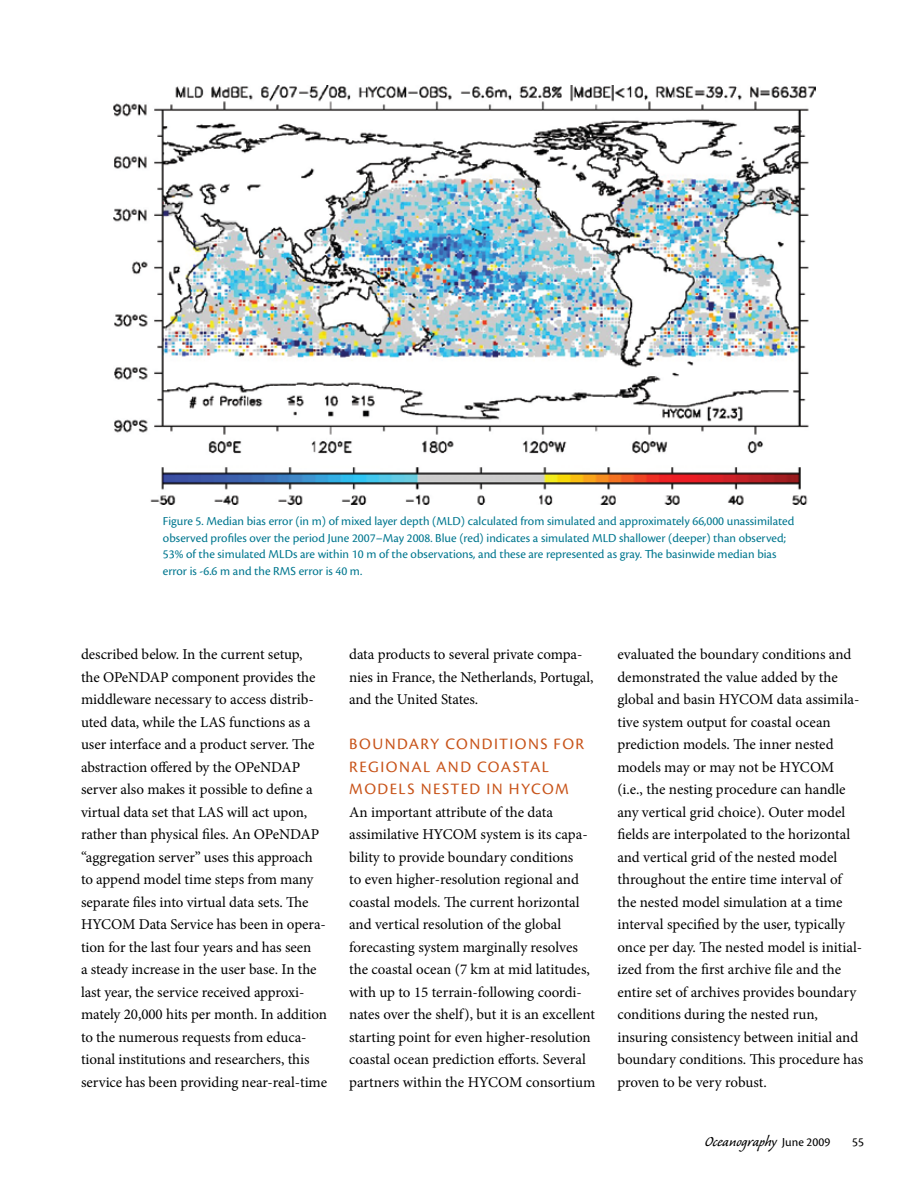
<style>
.page{position:relative;width:918px;height:1188px;background:#fff}
.page>*{position:absolute;margin:0;border:0;box-sizing:border-box;transform-origin:0 0}
.t1{font:18px "Caliban";color:#000}
.t2{font:16.5px "Cronos Pro";letter-spacing:.085em;color:#c8541a}
.t3{font:15px/22.5px "Minion Pro";letter-spacing:-.005em;color:#000}
.t4{font:12.75px/16.5px "Cronos Pro";color:#00778f}
.t5{font:12.75px "Cronos Pro";color:#000}
.s1{font-family:"Cronos Pro";font-size:12.75px}
</style>
<div class="page">
<img style="left:114px;top:86px;width:702px;height:418px">
<p class="t4" style="left:163px;top:513px;width:633px">Figure 5. Median bias error (in m) of mixed layer depth (MLD) calculated from simulated and approximately 66,000 unassimilated observed profiles over the period June 2007–May 2008. Blue (red) indicates a simulated MLD shallower (deeper) than observed; 53% of the simulated MLDs are within 10 m of the observations, and these are represented as gray. The basinwide median bias error is -6.6 m and the RMS error is 40 m.</p>
<p class="t3" style="left:81px;top:643px;width:248px">described below. In the current setup,<br>the OPeNDAP component provides the middleware necessary to access distrib&shy;uted data, while the LAS functions as a user interface and a product server. The abstraction offered by the OPeNDAP server also makes it possible to define a virtual data set that LAS will act upon, rather than physical files. An OPeNDAP “aggregation server” uses this approach to append model time steps from many separate files into virtual data sets. The HYCOM Data Service has been in opera&shy;tion for the last four years and has seen<br>a steady increase in the user base. In the last year, the service received approxi&shy;mately 20,000 hits per month. In addition to the numerous requests from educa&shy;tional institutions and researchers, this service has been providing near-real-time</p>
<p class="t3" style="left:349px;top:643px;width:246px">data products to several private compa&shy;nies in France, the Netherlands, Portugal, and the United States.</p>
<p class="t2" style="left:349px;top:735px;width:23px">Boun</p>
<p class="t2" style="left:397px;top:735px;width:23px">dary</p>
<p class="t2" style="left:445px;top:735px;width:59px">Con ditions</p>
<p class="t2" style="left:554px;top:735px;width:11px">for</p>
<p class="t2" style="left:349px;top:757px;width:22px">Regional</p>
<p class="t2" style="left:436px;top:757px;width:63px">an d Coastal</p>
<p class="t2" style="left:349px;top:780px;width:50px">Models</p>
<p class="t2" style="left:421px;top:780px;width:22px">Neste</p>
<p class="t2" style="left:470px;top:780px;width:101px">d in HYCOM</p>
<p class="t3" style="left:349px;top:801px;width:248px">An important attribute of the data assimilative HYCOM system is its capa&shy;bility to provide boundary conditions<br>to even higher-resolution regional and coastal models. The current horizontal and vertical resolution of the global forecasting system marginally resolves the coastal ocean (7 km at mid latitudes, with up to 15 terrain-following coordi&shy;nates over the shelf), but it is an excellent starting point for even higher-resolution coastal ocean prediction efforts. Several partners within the HYCOM consortium</p>
<p class="t3" style="left:617px;top:643px;width:247px">evaluated the boundary conditions and demonstrated the value added by the global and basin HYCOM data assimila&shy;tive system output for coastal ocean prediction models. The inner nested models may or may not be HYCOM (i.e., the nesting procedure can handle any vertical grid choice). Outer model fields are interpolated to the horizontal and vertical grid of the nested model throughout the entire time interval of the nested model simulation at a time interval specified by the user, typically once per day. The nested model is initial&shy;ized from the first archive file and the entire set of archives provides boundary conditions during the nested run, insuring consistency between initial and boundary conditions. This procedure has proven to be very robust.</p>
<p class="t1" style="left:705px;top:1132px;width:127px">Oceanography <span class="s1">June 2009</span></p>
<p class="t5" style="left:852px;top:1134px;width:13px">55</p>
</div>
